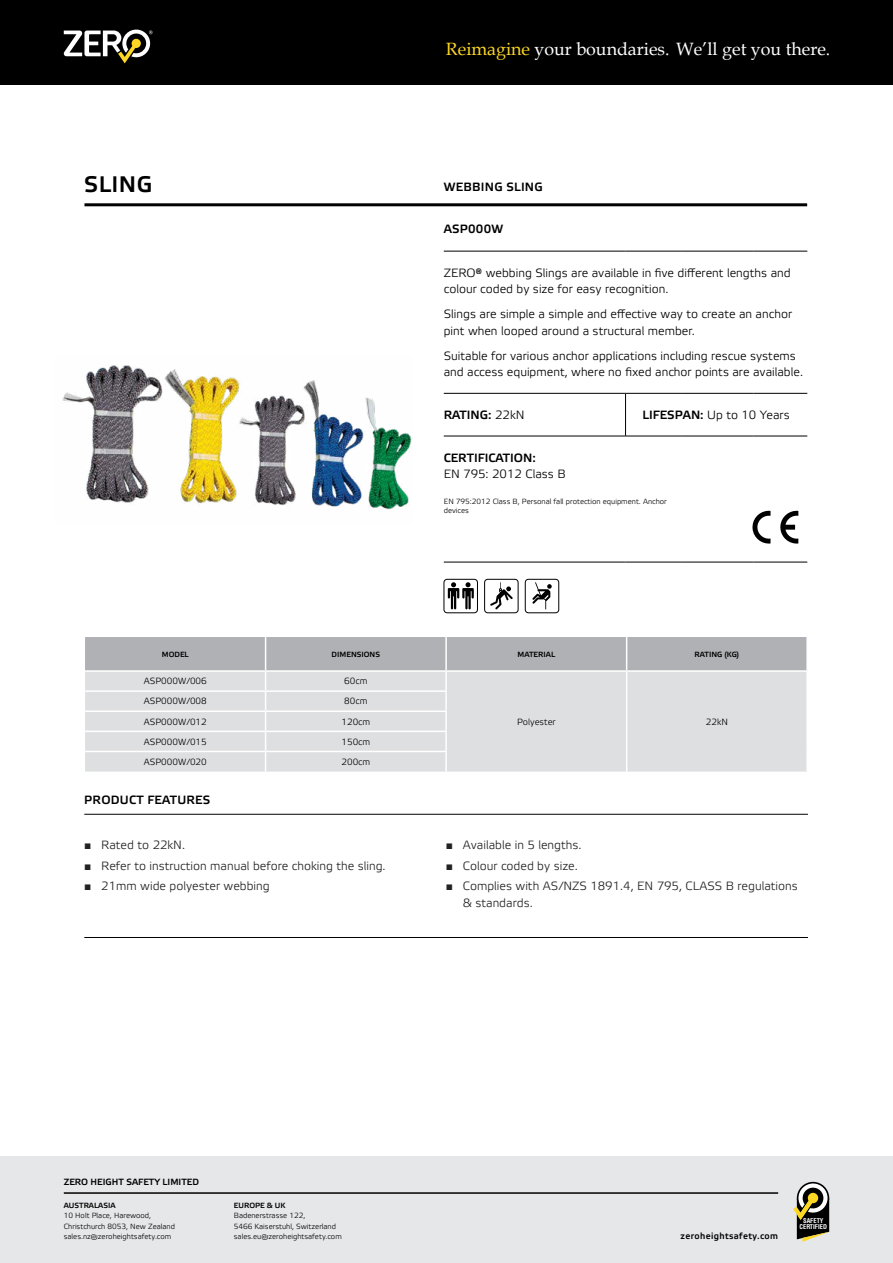
<style>
.page{position:relative;width:893px;height:1263px;background:#fff}
.page>*{position:absolute;margin:0;border:0;box-sizing:border-box;transform-origin:0 0}
.t1{font:22.5px "Etelka Medium Pro";letter-spacing:.02em;color:#000}
.t2{font:17.85px "Book Antiqua";color:#fff}
.t3{font:12px/16.5px "Etelka Light Pro";color:#000}
.t4{font:12px/16.5px "Etelka Light Pro";color:#222223}
.t5{font:12px "Etelka Medium Pro";letter-spacing:.02em;color:#000}
.t6{font:12px "Etelka Medium Pro";color:#000}
.t7{font:9px "Etelka Light Pro";color:#000}
.t8{font:9px "Etelka Medium Pro";color:#000}
.t9{font:9px "Etelka Medium Pro";letter-spacing:.04em;color:#000}
.t10{font:7.5px/10.5px "Etelka Light Pro";color:#000}
.t11{font:7.5px "Etelka Medium Pro";color:#000}
.t12{font:700 condensed 6.45px/6.8px "Helvetica LT Std";color:#fff;text-align:center}
.s1{color:#fcd723}
.s2{font-family:"Etelka Light Pro"}
.s3{font-family:"Etelka Medium Pro"}
.s4{font-family:"Arial"}
</style>
<div class="page">
<div style="left:0;top:0;width:893px;height:85px;background:#000"></div>
<div style="left:0;top:1157px;width:893px;height:106px;background:#e6e7e8"></div>
<svg style="left:64px;top:30px;width:89px;height:33px"></svg>
<svg style="left:793px;top:1183px;width:36px;height:59px"></svg>
<hr style="left:64px;top:1192px;width:714px;height:2px;background:#000">
<hr style="left:84px;top:814px;width:724px;height:1px;background:#000">
<hr style="left:84px;top:937px;width:724px;height:1px;background:#000">
<hr style="left:444px;top:251px;width:181px;height:1px;background:#000">
<hr style="left:625px;top:251px;width:57px;height:1px;background:#000">
<hr style="left:682px;top:251px;width:71px;height:1px;background:#000">
<hr style="left:753px;top:251px;width:54px;height:1px;background:#000">
<hr style="left:444px;top:393px;width:181px;height:1px;background:#000">
<hr style="left:625px;top:393px;width:57px;height:1px;background:#000">
<hr style="left:625px;top:393px;width:1px;height:43px;background:#000">
<hr style="left:682px;top:393px;width:71px;height:1px;background:#000">
<hr style="left:753px;top:393px;width:54px;height:1px;background:#000">
<hr style="left:444px;top:436px;width:181px;height:1px;background:#000">
<hr style="left:625px;top:436px;width:57px;height:1px;background:#000">
<hr style="left:682px;top:436px;width:71px;height:1px;background:#000">
<hr style="left:753px;top:436px;width:54px;height:1px;background:#000">
<hr style="left:444px;top:562px;width:181px;height:1px;background:#000">
<hr style="left:625px;top:562px;width:57px;height:1px;background:#000">
<hr style="left:682px;top:562px;width:71px;height:1px;background:#000">
<hr style="left:753px;top:562px;width:54px;height:1px;background:#000">
<svg style="left:752px;top:511px;width:18px;height:32px"></svg>
<svg style="left:780px;top:511px;width:18px;height:32px"></svg>
<svg style="left:448px;top:582px;width:26px;height:27px"></svg>
<div style="left:444px;top:579px;width:34px;height:34px;border:1px solid #000;border-radius:3px"></div>
<svg style="left:490px;top:582px;width:23px;height:27px"></svg>
<div style="left:484px;top:579px;width:34px;height:34px;border:1px solid #000;border-radius:3px"></div>
<svg style="left:532px;top:582px;width:20px;height:27px"></svg>
<div style="left:525px;top:579px;width:34px;height:34px;border:1px solid #000;border-radius:3px"></div>
<hr style="left:84px;top:203px;width:723px;height:3px;background:#000">
<img style="left:62px;top:365px;width:350px;height:145px">
<svg style="left:85px;top:637px;width:722px;height:134px;background:#d2d3d5"></svg>
<hr style="left:806px;top:751px;width:2px;height:20px;background:#fff">
<hr style="left:265px;top:637px;width:1px;height:33px;background:#fff">
<hr style="left:445px;top:637px;width:2px;height:33px;background:#fff">
<hr style="left:626px;top:637px;width:1px;height:33px;background:#fff">
<hr style="left:806px;top:637px;width:2px;height:33px;background:#fff">
<hr style="left:85px;top:670px;width:181px;height:2px;background:#fff">
<hr style="left:266px;top:670px;width:180px;height:2px;background:#fff">
<hr style="left:446px;top:670px;width:181px;height:2px;background:#fff">
<hr style="left:627px;top:670px;width:181px;height:2px;background:#fff">
<hr style="left:85px;top:690px;width:181px;height:2px;background:#fff">
<hr style="left:266px;top:690px;width:181px;height:2px;background:#fff">
<hr style="left:85px;top:710px;width:181px;height:2px;background:#fff">
<hr style="left:266px;top:710px;width:181px;height:2px;background:#fff">
<hr style="left:85px;top:731px;width:181px;height:1px;background:#fff">
<hr style="left:266px;top:731px;width:181px;height:1px;background:#fff">
<hr style="left:85px;top:751px;width:181px;height:1px;background:#fff">
<hr style="left:266px;top:751px;width:181px;height:1px;background:#fff">
<h1 class="t1" style="left:84px;top:172px;width:70px">SLING</h1>
<h2 class="t2" style="left:446px;top:37px;width:386px"><span class="s1">Reimagine</span> your boundaries. We’ll get you there.</h2>
<p class="t5" style="left:444px;top:180px;width:101px">WEBBING SLING</p>
<p class="t5" style="left:444px;top:222px;width:61px">ASP000W</p>
<p class="t3" style="left:444px;top:265px;width:348px">ZERO® webbing Slings are available in five different lengths and colour coded by size for easy recognition.</p>
<p class="t3" style="left:444px;top:307px;width:350px">Slings are simple a simple and effective way to create an anchor pint when looped around a structural member.</p>
<p class="t3" style="left:444px;top:348px;width:361px">Suitable for various anchor applications including rescue systems and access equipment, where no fixed anchor points are available.</p>
<p class="t5" style="left:444px;top:408px;width:82px">RATING: <span class="s2">22kN</span></p>
<p class="t3" style="left:642px;top:407px;width:149px"><span class="s3">LIFESPAN:</span> Up to 10 Years</p>
<p class="t6" style="left:444px;top:451px;width:94px">CERTIFICATION:</p>
<p class="t3" style="left:444px;top:467px;width:123px">EN 795: 2012 Class B</p>
<p class="t10" style="left:444px;top:498px;width:225px;line-height:9px">EN 795:2012 Class B, Personal fall protection equipment. Anchor devices</p>
<p class="t11" style="left:162px;top:650px;width:28px">MODEL</p>
<p class="t11" style="left:332px;top:650px;width:50px">DIMENSIONS</p>
<p class="t11" style="left:518px;top:650px;width:39px">MATERIAL</p>
<p class="t11" style="left:695px;top:650px;width:46px">RATING (KG)</p>
<p class="t7" style="left:144px;top:676px;width:65px">ASP000W/006</p>
<p class="t7" style="left:344px;top:676px;width:25px">60cm</p>
<p class="t7" style="left:517px;top:717px;width:40px">Polyester</p>
<p class="t7" style="left:706px;top:717px;width:24px">22kN</p>
<p class="t7" style="left:144px;top:696px;width:65px">ASP000W/008</p>
<p class="t7" style="left:344px;top:696px;width:25px">80cm</p>
<p class="t7" style="left:144px;top:717px;width:65px">ASP000W/012</p>
<p class="t7" style="left:341px;top:717px;width:30px">120cm</p>
<p class="t7" style="left:144px;top:737px;width:65px">ASP000W/015</p>
<p class="t7" style="left:341px;top:737px;width:30px">150cm</p>
<p class="t7" style="left:144px;top:757px;width:65px">ASP000W/020</p>
<p class="t7" style="left:341px;top:757px;width:30px">200cm</p>
<p class="t5" style="left:84px;top:793px;width:128px">PRODUCT FEATURES</p>
<p class="t4" style="left:84px;top:837px;width:102px"><span class="s4">■</span> Rated to 22kN.</p>
<p class="t4" style="left:84px;top:858px;width:303px"><span class="s4">■</span> Refer to instruction manual before choking the sling.</p>
<p class="t4" style="left:84px;top:879px;width:187px"><span class="s4">■</span> 21mm wide polyester webbing</p>
<p class="t4" style="left:446px;top:837px;width:137px"><span class="s4">■</span> Available in 5 lengths.</p>
<p class="t4" style="left:446px;top:858px;width:134px"><span class="s4">■</span> Colour coded by size.</p>
<p class="t4" style="left:463px;top:879px;width:337px;text-indent:-17px"><span class="s4">■</span> Complies with AS/NZS 1891.4, EN 795, CLASS B regulations &amp; standards.</p>
<p class="t8" style="left:64px;top:1177px;width:137px">ZERO HEIGHT SAFETY LIMITED</p>
<p class="t11" style="left:64px;top:1201px;width:53px">AUSTRALASIA</p>
<p class="t10" style="left:64px;top:1211px;width:113px">10 Holt Place, Harewood,<br>Christchurch 8053, New Zealand sales.nz@zeroheightsafety.com</p>
<p class="t11" style="left:234px;top:1201px;width:53px">EUROPE &amp; UK</p>
<p class="t10" style="left:234px;top:1211px;width:109px">Badenerstrasse 122,<br>5466 Kaiserstuhl, Switzerland sales.eu@zeroheightsafety.com</p>
<p class="t9" style="left:680px;top:1231px;width:99px">zeroheightsafety.com</p>
<p class="t12" style="left:800px;top:1217px;width:29px">SAFETY<br>CERTIFIED</p>
</div>
